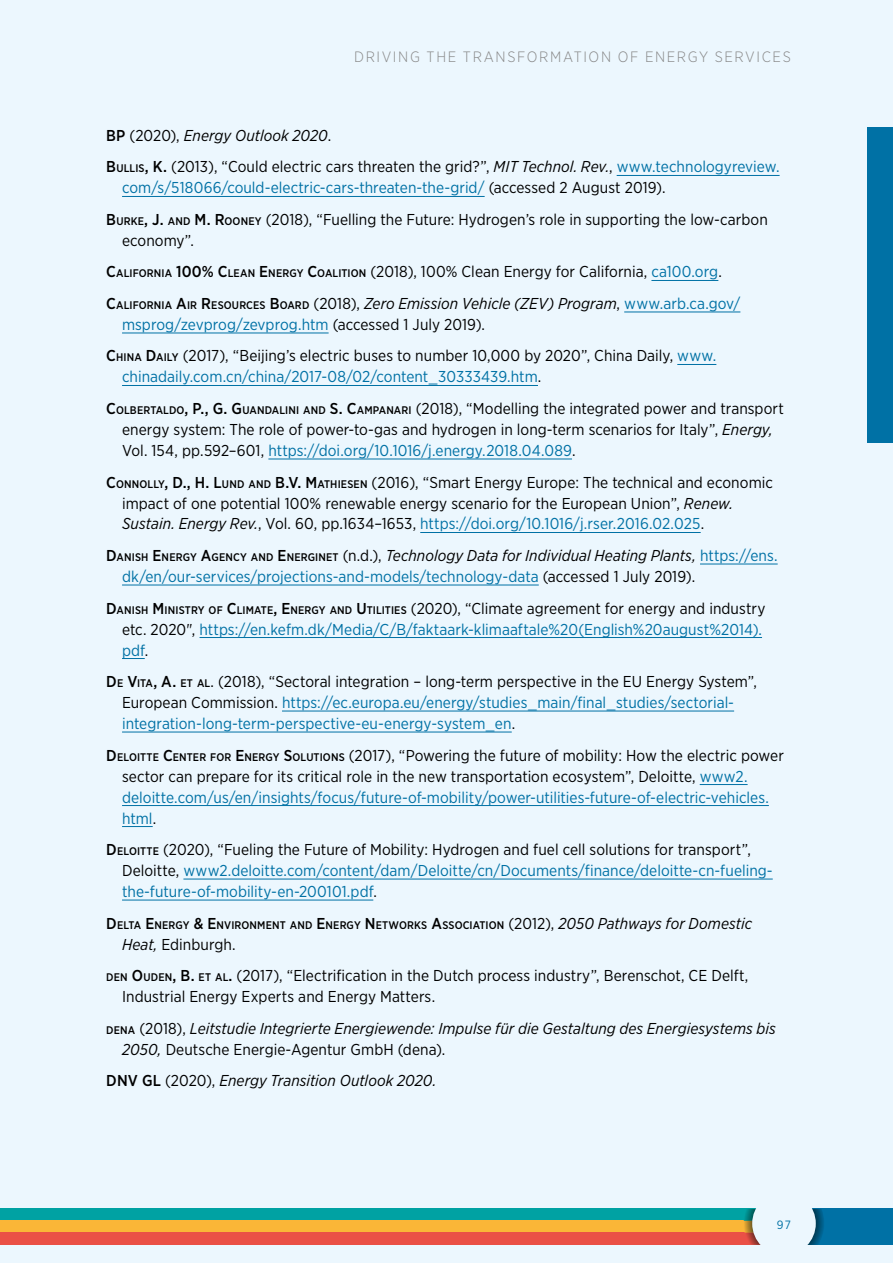
<style>
.page{position:relative;width:893px;height:1263px;background:#fff}
.page>*{position:absolute;margin:0;border:0;box-sizing:border-box;transform-origin:0 0}
.t1{font:15.75px/31.5px "Gotham Narrow";color:#000}
.t2{font:15.75px/21px "Gotham Narrow";color:#0071a5}
.t3{font:italic 15.75px/31.5px "Gotham Narrow";letter-spacing:.005em;color:#000}
.t4{font:500 15.75px "Gotham Narrow";color:#000}
.t5{font:300 15px "Gotham Narrow";letter-spacing:.105em;color:#878787}
.t6{font:12px "Gotham Narrow";color:#0071a5}
.t7{font:500 10.95px "Gotham Narrow";letter-spacing:.01em;color:#000}
.s1{font-weight:500}
.s2{font-style:italic}
.s3{font-weight:500;font-size:10.95px}
.s4{color:#0071a5}
.s5{color:#000}
.s6{font-weight:500;color:#000}
.s7{font-weight:500;font-size:10.95px;color:#000}
.s8{font-style:italic;color:#000}
.s9{font-size:15.75px}
.s10{font-weight:400;font-size:15.75px}
.s11{font-weight:400;font-style:italic;font-size:15.75px}
.s12{font-style:normal}
.s13{font-weight:500;font-style:normal;font-size:10.95px}
.s14{font-weight:500;font-style:normal}
</style>
<div class="page">
<div style="left:1px;top:0;width:892px;height:1263px;background:#ecf7fe"></div>
<div style="left:784px;top:1209px;width:109px;height:36px;background:#0071a5"></div>
<div style="left:0;top:1209px;width:783px;height:12px;background:#00a2a3"></div>
<div style="left:0;top:1221px;width:783px;height:12px;background:#fab637"></div>
<div style="left:0;top:1233px;width:783px;height:12px;background:#ea5046"></div>
<img style="left:744px;top:1209px;width:80px;height:36px">
<div style="left:752px;top:1192px;width:64px;height:63px;background:#ecf7fe;border-radius:50%"></div>
<div style="left:867px;top:127px;width:26px;height:315px;background:#0071a5"></div>
<hr style="left:617px;top:175px;width:163px;height:1px;background:#0071a5">
<hr style="left:122px;top:196px;width:363px;height:1px;background:#0071a5">
<hr style="left:651px;top:280px;width:67px;height:1px;background:#0071a5">
<hr style="left:624px;top:312px;width:116px;height:1px;background:#0071a5">
<hr style="left:122px;top:333px;width:207px;height:1px;background:#0071a5">
<hr style="left:677px;top:364px;width:39px;height:1px;background:#0071a5">
<hr style="left:122px;top:385px;width:416px;height:1px;background:#0071a5">
<hr style="left:268px;top:459px;width:304px;height:1px;background:#0071a5">
<hr style="left:420px;top:532px;width:281px;height:1px;background:#0071a5">
<hr style="left:700px;top:564px;width:78px;height:1px;background:#0071a5">
<hr style="left:122px;top:585px;width:417px;height:1px;background:#0071a5">
<hr style="left:200px;top:637px;width:562px;height:1px;background:#0071a5">
<svg style="left:122px;top:658px;width:23px;height:1px"></svg>
<hr style="left:282px;top:711px;width:452px;height:1px;background:#0071a5">
<hr style="left:122px;top:732px;width:390px;height:1px;background:#0071a5">
<hr style="left:700px;top:784px;width:48px;height:1px;background:#0071a5">
<hr style="left:122px;top:805px;width:647px;height:1px;background:#0071a5">
<hr style="left:122px;top:826px;width:31px;height:1px;background:#0071a5">
<hr style="left:183px;top:879px;width:590px;height:1px;background:#0071a5">
<hr style="left:122px;top:900px;width:251px;height:1px;background:#0071a5">
<p class="t5" style="left:354px;top:47px;width:438px">DRIVING THE TRANSFORMATION OF ENERGY SERVICES</p>
<p class="t1" style="left:106px;top:119px;width:675px"><span class="s1">BP</span> (2020), <span class="s2">Energy Outlook 2020</span>.<br><span class="s1">B</span> <span class="s3">ULLIS</span><span class="s1">, K.</span> (2013), “Could electric cars threaten the grid?”, <span class="s2">MIT Technol. Rev.</span>, <span class="s4">www.technologyreview.</span></p>
<p class="t1" style="left:106px;top:172px;width:663px;text-indent:16px"><span class="s4">com/s/518066/could-electric-cars-threaten-the-grid/</span> (accessed 2 August 2019).<br><span class="s1">B</span> <span class="s3">URKE</span><span class="s1">, J.</span> <span class="s3">AND</span> <span class="s1">M . R</span><span class="s3">OONEY</span> (2018), “Fuelling the Future: Hydrogen’s role in supporting the low-carbon</p>
<p class="t1" style="left:106px;top:224px;width:636px;text-indent:16px">economy”.<br><span class="s1">C</span><span class="s3">ALIFORNIA</span> <span class="s1">100% C</span><span class="s3">LEAN</span> <span class="s1">E</span> <span class="s3">NERGY</span> <span class="s1">C</span><span class="s3">OALITION</span> (2018), 100% Clean Energy for California, <span class="s4">ca100.org</span>.<br><span class="s1">C</span><span class="s3">ALIFO RNIA</span> <span class="s1">A</span><span class="s3">IR</span> <span class="s1">R</span> <span class="s3">ESOURCES</span> <span class="s1">B</span> <span class="s3">OARD</span> (2018), <span class="s2">Zero Emission Vehicle (ZEV) Program</span>, <span class="s4">www.arb.ca.gov/</span></p>
<p class="t1" style="left:106px;top:308px;width:612px;text-indent:16px"><span class="s4">msprog/zevprog/zevprog.htm</span> (accessed 1 July 2019).<br><span class="s1">C</span><span class="s3">HINA</span> <span class="s1">D</span><span class="s3">AILY</span> (2017), “Beijing’s electric buses to number 10,000 by 2020”, China Daily, <span class="s4">www.</span></p>
<p class="t2" style="left:106px;top:361px;width:679px;line-height:31.5px;text-indent:16px">chinadaily.com.cn/china/2017-08/02/content_30333439.htm<span class="s5">.<br></span><span class="s6">C</span><span class="s7">OLBERTALDO</span><span class="s6">, P., G. G</span> <span class="s7">UANDALINI AND</span> <span class="s6">S. C</span><span class="s7">AMPANARI</span> <span class="s5">(2018), “Modelling the integrated power and transport</span></p>
<p class="t1" style="left:122px;top:419px;width:652px;line-height:21px">energy system: The role of power-to-gas and hydrogen in long-term scenarios for Italy”, <span class="s2">Energy,<br></span>Vol. 154, pp.592–601, <span class="s4">https://doi.org/10.1016/j.energy.2018.04.089</span>.</p>
<p class="t1" style="left:122px;top:471px;width:652px;line-height:21px;text-indent:-16px"><span class="s1">C</span><span class="s3">ONNOLLY</span><span class="s1">, D., H . L</span><span class="s3">UND AND</span> <span class="s1">B.V. M</span><span class="s3">ATHIESEN</span> (2016), “Smart Energy Europe: The technical and economic impact of one potential 100% renewable energy scenario for the European Union”, <span class="s2">Renew.<br>Sustain. Energy Rev.</span>, Vol. 60, pp.1634–1653, <span class="s4">https://doi.org/10.1016/j.rser.2016.02.025</span>.</p>
<p class="t2" style="left:122px;top:545px;width:657px;text-indent:-16px"><span class="s6">D</span><span class="s7">ANISH</span> <span class="s6">E</span> <span class="s7">NERGY</span> <span class="s6">A</span><span class="s7">GENCY AND</span> <span class="s6">E</span> <span class="s7">NERGINET</span> <span class="s5">(n.d.),</span> <span class="s8">Technology Data for Individual Heating Plants,</span> https://ens. dk/en/our-services/projections-and-models/technology-data <span class="s5">(accessed 1 July 2019).</span></p>
<p class="t2" style="left:122px;top:597px;width:645px;text-indent:-16px"><span class="s6">D</span><span class="s7">ANISH</span> <span class="s6">M</span> <span class="s7">INISTRY OF</span> <span class="s6">C</span><span class="s7">LIMATE</span><span class="s6">, E</span> <span class="s7">NERGY AND</span> <span class="s6">U</span><span class="s7">TILITIES</span> <span class="s5">(2020), “Climate agreement for energy and industry etc. 2020",</span> https://en.kefm.dk/Media/C/B/faktaark-klimaaftale%20(English%20august%2014). pdf<span class="s5">.</span></p>
<p class="t2" style="left:122px;top:671px;width:636px;text-indent:-16px"><span class="s6">D</span> <span class="s7">E</span> <span class="s6">V</span><span class="s7">ITA</span><span class="s6">, A.</span> <span class="s7">ET AL</span><span class="s5">. (2018), “Sectoral integration – long-term perspective in the EU Energy System”,<br>European Commission.</span> https://ec.europa.eu/energy/studies_main/final_studies/sectorial&shy;integration-long-term-perspective-eu-energy-system_en<span class="s5">.</span></p>
<p class="t1" style="left:122px;top:744px;width:663px;line-height:21px;text-indent:-16px"><span class="s1">D</span> <span class="s3">ELOITTE</span> <span class="s1">C</span><span class="s3">ENTER FOR</span> <span class="s1">E</span> <span class="s3">NERGY</span> <span class="s1">S</span><span class="s3">OLUTIONS</span> (2017), “Powering the future of mobility: How the electric power sector can prepare for its critical role in the new transportation ecosystem”, Deloitte, <span class="s4">www2. deloitte.com/us/en/insights/focus/future-of-mobility/power-utilities-future-of-electric-vehicles. html</span>.</p>
<p class="t2" style="left:122px;top:839px;width:652px;text-indent:-16px"><span class="s6">D</span> <span class="s7">ELOITTE</span> <span class="s5">(2020), “Fueling the Future of Mobility: Hydrogen and fuel cell solutions for transport”,<br>Deloitte,</span> www2.deloitte.com/content/dam/Deloitte/cn/Documents/finance/deloitte-cn-fueling&shy;the-future-of-mobility-en-200101.pdf<span class="s5">.</span></p>
<p class="t7" style="left:106px;top:918px;width:647px"><span class="s9">D</span> ELTA <span class="s9">E</span> NERGY <span class="s9">&amp; E</span> NVIRONMENT AND <span class="s9">E</span> NERGY <span class="s9">N</span> ETWO RKS <span class="s9">A</span>SSOCIATION <span class="s10">(2012),</span> <span class="s11">2050 Pathways for Domestic</span></p>
<p class="t1" style="left:106px;top:928px;width:643px;text-indent:16px"><span class="s2">Heat,</span> Edinburgh.<br><span class="s3">DEN</span> <span class="s1">O</span><span class="s3">UDEN</span><span class="s1">, B.</span> <span class="s3">ET AL</span><span class="s1">.</span> (2017), “Electrification in the Dutch process industry”, Berenschot, CE Delft,</p>
<p class="t3" style="left:106px;top:980px;width:671px;text-indent:16px"><span class="s12">Industrial Energy Experts and Energy Matters.<br></span><span class="s13">DENA</span> <span class="s12">(2018),</span> Leitstudie Integrierte Energiewende: Impulse für die Gestaltung des Energiesystems bis</p>
<p class="t1" style="left:122px;top:1033px;width:325px"><span class="s2">2050,</span> Deutsche Energie-Agentur GmbH (dena).</p>
<p class="t4" style="left:106px;top:1070px;width:12px">DNV</p>
<p class="t3" style="left:142px;top:1064px;width:296px"><span class="s14">GL</span> <span class="s12">(2020),</span> Energy Transition Outlook 2020.</p>
<p class="t6" style="left:777px;top:1218px;width:16px">97</p>
</div>
